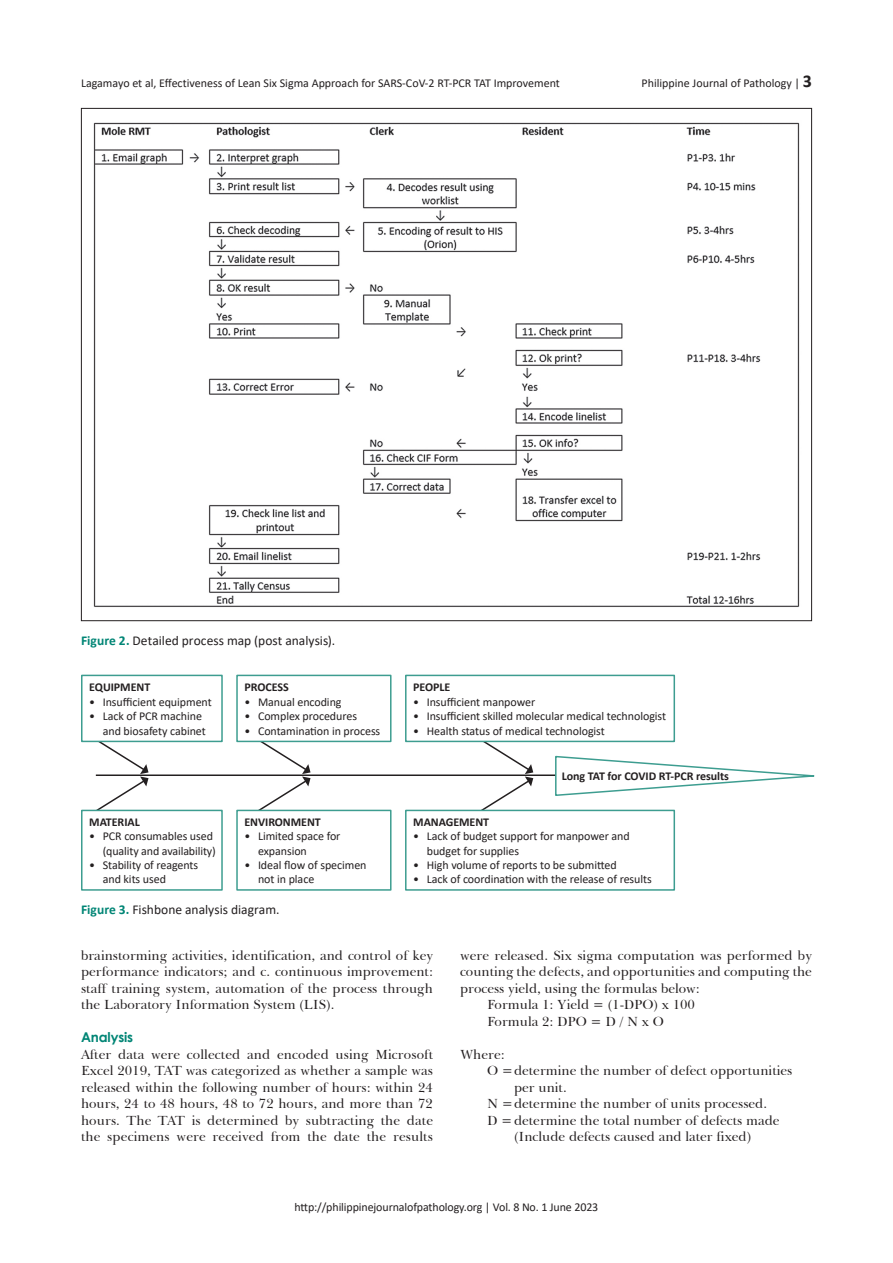
<style>
.page{position:relative;width:893px;height:1263px;background:#fff}
.page>*{position:absolute;margin:0;border:0;box-sizing:border-box;transform-origin:0 0}
.t1{font:13.5px/16.5px "Baskerville BT";color:#231f20;text-align:justify}
.t2{font:13.5px "Calibri";color:#231f20}
.t3{font:700 13.5px "Century Gothic";letter-spacing:-.01em;color:#008575}
.t4{font:12px/14.4px "Calibri";letter-spacing:-.005em;color:#231f20}
.t5{font:700 12px "Calibri";letter-spacing:-.005em;color:#231f20}
.s1{font-weight:700;font-size:18px}
.s2{font-weight:700;color:#008575}
</style>
<div class="page">
<img style="left:93px;top:122px;width:707px;height:485px">
<hr style="left:96px;top:774px;width:540px;height:2px;background:#231f20">
<svg style="left:92px;top:742px;width:56px;height:68px"></svg>
<svg style="left:477px;top:742px;width:56px;height:68px"></svg>
<svg style="left:254px;top:742px;width:56px;height:68px"></svg>
<div style="left:81px;top:675px;width:142px;height:67px;border:2px solid #3d9d90"></div>
<div style="left:81px;top:810px;width:142px;height:81px;border:2px solid #3d9d90"></div>
<div style="left:236px;top:675px;width:156px;height:67px;border:2px solid #3d9d90"></div>
<div style="left:236px;top:810px;width:156px;height:81px;border:2px solid #3d9d90"></div>
<div style="left:405px;top:675px;width:270px;height:67px;border:2px solid #3d9d90"></div>
<div style="left:405px;top:810px;width:270px;height:81px;border:2px solid #3d9d90"></div>
<svg style="left:554px;top:755px;width:261px;height:41px"></svg>
<p class="t4" style="left:81px;top:75px;width:480px">Lagamayo et al, Effectiveness of Lean Six Sigma Approach for SARS-CoV-2 RT-PCR TAT Improvement</p>
<p class="t4" style="left:641px;top:76px;width:172px">Philippine Journal of Pathology | <span class="s1">3</span></p>
<p class="t2" style="left:81px;top:631px;width:256px"><span class="s2">Figure 2.</span> Detailed process map (post analysis).</p>
<p class="t5" style="left:89px;top:679px;width:63px">EQUIPMENT</p>
<p class="t4" style="left:89px;top:694px;width:124px">• Insufficient equipment</p>
<p class="t4" style="left:103px;top:709px;width:105px;text-indent:-14px">• Lack of PCR machine and biosafety cabinet</p>
<p class="t5" style="left:244px;top:679px;width:46px">PROCESS</p>
<p class="t4" style="left:244px;top:694px;width:99px">• Manual encoding</p>
<p class="t4" style="left:244px;top:709px;width:114px">• Complex procedures</p>
<p class="t4" style="left:244px;top:723px;width:137px">• Contamination in process</p>
<p class="t5" style="left:89px;top:813px;width:52px">MATERIAL</p>
<p class="t4" style="left:89px;top:829px;width:128px;text-align:right">• PCR consumables used (quality and availability)</p>
<p class="t4" style="left:103px;top:857px;width:97px;text-indent:-14px">• Stability of reagents and kits used</p>
<p class="t5" style="left:244px;top:813px;width:78px">ENVIRONMENT</p>
<p class="t4" style="left:258px;top:829px;width:84px;text-indent:-14px">• Limited space for expansion</p>
<p class="t4" style="left:258px;top:857px;width:110px;text-indent:-14px">• Ideal flow of specimen not in place</p>
<p class="t2" style="left:81px;top:900px;width:200px"><span class="s2">Figure 3.</span> Fishbone analysis diagram.</p>
<p class="t5" style="left:413px;top:679px;width:39px">PEOPLE</p>
<p class="t4" style="left:413px;top:694px;width:124px">• Insufficient manpower</p>
<p class="t4" style="left:413px;top:709px;width:254px">• Insufficient skilled molecular medical technologist</p>
<p class="t4" style="left:413px;top:723px;width:193px">• Health status of medical technologist</p>
<p class="t5" style="left:562px;top:767px;width:169px">Long TAT for COVID RT-PCR results</p>
<p class="t5" style="left:413px;top:813px;width:77px">MANAGEMENT</p>
<p class="t4" style="left:427px;top:829px;width:204px;text-indent:-14px">• Lack of budget support for manpower and budget for supplies</p>
<p class="t4" style="left:413px;top:857px;width:205px">• High volume of reports to be submitted</p>
<p class="t4" style="left:413px;top:872px;width:240px">• Lack of coordination with the release of results</p>
<p class="t1" style="left:81px;top:947px;width:354px">brainstorming activities, identification, and control of key performance indicators; and c. continuous improvement: staff training system, automation of the process through the Laboratory Information System (LIS).</p>
<p class="t3" style="left:81px;top:1027px;width:54px">Analysis</p>
<p class="t1" style="left:81px;top:1046px;width:354px">After data were collected and encoded using Microsoft Excel 2019, TAT was categorized as whether a sample was released within the following number of hours: within 24 hours, 24 to 48 hours, 48 to 72 hours, and more than 72 hours. The TAT is determined by subtracting the date the specimens were received from the date the results</p>
<p class="t1" style="left:460px;top:947px;width:354px">were released. Six sigma computation was performed by</p>
<p class="t1" style="left:460px;top:963px;width:353px">counting the defects, and opportunities and computing the</p>
<p class="t1" style="left:460px;top:980px;width:241px">process yield, using the formulas below:</p>
<p class="t1" style="left:487px;top:996px;width:209px">Formula 1: Yield = (1-DPO) x 100</p>
<p class="t1" style="left:487px;top:1013px;width:179px">Formula 2: DPO = D / N x O</p>
<p class="t1" style="left:460px;top:1046px;width:46px">Where:</p>
<p class="t1" style="left:487px;top:1062px;width:307px">O =determine the number of defect opportunities</p>
<p class="t1" style="left:514px;top:1079px;width:54px">per unit.</p>
<p class="t1" style="left:487px;top:1095px;width:282px">N =determine the number of units processed.</p>
<p class="t1" style="left:487px;top:1112px;width:294px">D =determine the total number of defects made</p>
<p class="t1" style="left:514px;top:1128px;width:239px">(Include defects caused and later fixed)</p>
<p class="t4" style="left:294px;top:1199px;width:305px">http://philippinejournalofpathology.org | Vol. 8 No. 1 June 2023</p>
</div>
